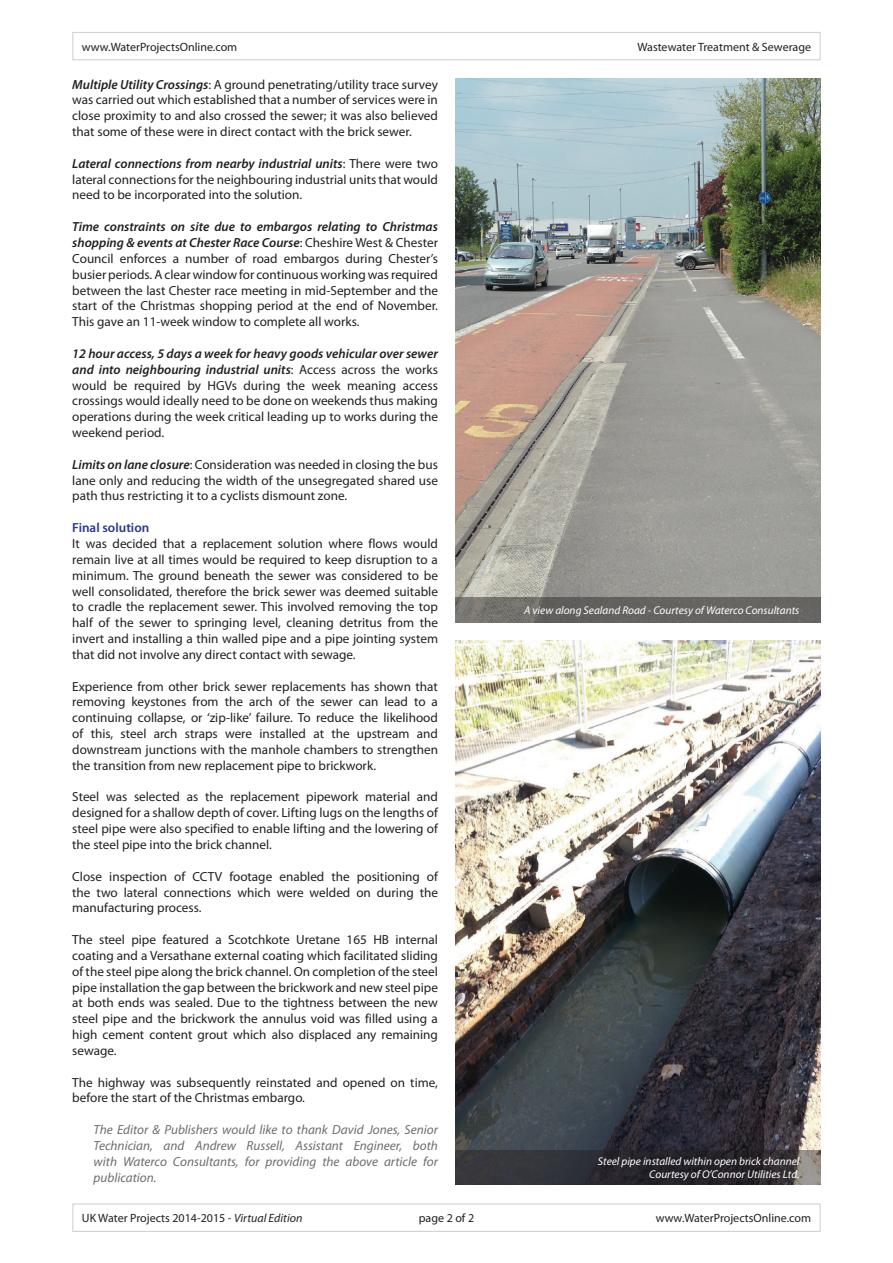
<style>
.page{position:relative;width:893px;height:1263px;background:#fff}
.page>*{position:absolute;margin:0;border:0;box-sizing:border-box;transform-origin:0 0}
.t1{font:13.2px/15.9px "Myriad Pro";color:#231f20;text-align:justify}
.t2{font:italic 13.2px/15.9px "Myriad Pro";color:#6c6d70;text-align:justify}
.t3{font:600 13.2px "Myriad Pro";color:#283890}
.t4{font:12px "Myriad Pro";color:#231f20}
.t5{font:italic 11.25px/13.5px "Myriad Pro";color:#fff;text-align:right}
.s1{font-weight:600;font-style:italic}
.s2{font-style:italic}
</style>
<div class="page">
<div style="left:72px;top:32px;width:749px;height:28px;border:1px solid #d1d2d4"></div>
<img style="left:455px;top:79px;width:366px;height:518px">
<svg style="left:455px;top:597px;width:366px;height:26px;background:#686663"></svg>
<img style="left:455px;top:640px;width:366px;height:510px">
<svg style="left:455px;top:1150px;width:366px;height:34px;background:#333136"></svg>
<div style="left:72px;top:1203px;width:749px;height:29px;border:1px solid #d1d2d4"></div>
<p class="t4" style="left:82px;top:39px;width:157px">www.WaterProjectsOnline.com</p>
<p class="t4" style="left:637px;top:39px;width:175px">Wastewater Treatment &amp; Sewerage</p>
<p class="t1" style="left:72px;top:76px;width:367px"><span class="s1">Multiple Utility Crossings</span>: A ground penetrating/utility trace survey was carried out which established that a number of services were in close proximity to and also crossed the sewer; it was also believed that some of these were in direct contact with the brick sewer.</p>
<p class="t1" style="left:72px;top:155px;width:367px"><span class="s1">Lateral connections from nearby industrial units</span>: There were two lateral connections for the neighbouring industrial units that would need to be incorporated into the solution.</p>
<p class="t1" style="left:72px;top:219px;width:367px"><span class="s1">Time constraints on site due to embargos relating to Christmas shopping &amp; events at Chester Race Course</span>: Cheshire West &amp; Chester Council enforces a number of road embargos during Chester’s busier periods. A clear window for continuous working was required between the last Chester race meeting in mid-September and the start of the Christmas shopping period at the end of November.<br>This gave an 11-week window to complete all works.</p>
<p class="t1" style="left:72px;top:345px;width:367px"><span class="s1">12 hour access, 5 days a week for heavy goods vehicular over sewer and into neighbouring industrial units</span>: Access across the works would be required by HGVs during the week meaning access crossings would ideally need to be done on weekends thus making operations during the week critical leading up to works during the weekend period.</p>
<p class="t1" style="left:72px;top:456px;width:367px"><span class="s1">Limits on lane closure</span>: Consideration was needed in closing the bus lane only and reducing the width of the unsegregated shared use path thus restricting it to a cyclists dismount zone.</p>
<p class="t3" style="left:72px;top:519px;width:79px">Final solution</p>
<p class="t1" style="left:72px;top:535px;width:367px">It was decided that a replacement solution where flows would remain live at all times would be required to keep disruption to a minimum. The ground beneath the sewer was considered to be well consolidated, therefore the brick sewer was deemed suitable to cradle the replacement sewer. This involved removing the top half of the sewer to springing level, cleaning detritus from the invert and installing a thin walled pipe and a pipe jointing system that did not involve any direct contact with sewage.</p>
<p class="t1" style="left:72px;top:678px;width:367px">Experience from other brick sewer replacements has shown that removing keystones from the arch of the sewer can lead to a continuing collapse, or ‘zip-like’ failure. To reduce the likelihood of this, steel arch straps were installed at the upstream and downstream junctions with the manhole chambers to strengthen the transition from new replacement pipe to brickwork.</p>
<p class="t1" style="left:72px;top:789px;width:367px">Steel was selected as the replacement pipework material and designed for a shallow depth of cover. Lifting lugs on the lengths of steel pipe were also specified to enable lifting and the lowering of the steel pipe into the brick channel.</p>
<p class="t1" style="left:72px;top:868px;width:367px">Close inspection of CCTV footage enabled the positioning of the two lateral connections which were welded on during the manufacturing process.</p>
<p class="t1" style="left:72px;top:931px;width:367px">The steel pipe featured a Scotchkote Uretane 165 HB internal coating and a Versathane external coating which facilitated sliding of the steel pipe along the brick channel. On completion of the steel pipe installation the gap between the brickwork and new steel pipe at both ends was sealed. Due to the tightness between the new steel pipe and the brickwork the annulus void was filled using a high cement content grout which also displaced any remaining sewage.</p>
<p class="t1" style="left:72px;top:1074px;width:367px">The highway was subsequently reinstated and opened on time, before the start of the Christmas embargo.</p>
<p class="t2" style="left:94px;top:1121px;width:346px">The Editor &amp; Publishers would like to thank David Jones, Senior Technician, and Andrew Russell, Assistant Engineer, both with Waterco Consultants, for providing the above article for publication.</p>
<p class="t5" style="left:524px;top:604px;width:277px">A view along Sealand Road - Courtesy of Waterco Consultants</p>
<p class="t5" style="left:598px;top:1154px;width:203px">Steel pipe installed within open brick channel<br>Courtesy of O’Connor Utilities Ltd.</p>
<p class="t4" style="left:82px;top:1211px;width:222px">UK Water Projects 2014-2015 - <span class="s2">Virtual Edition</span></p>
<p class="t4" style="left:419px;top:1211px;width:57px">page 2 of 2</p>
<p class="t4" style="left:656px;top:1211px;width:157px">www.WaterProjectsOnline.com</p>
</div>
